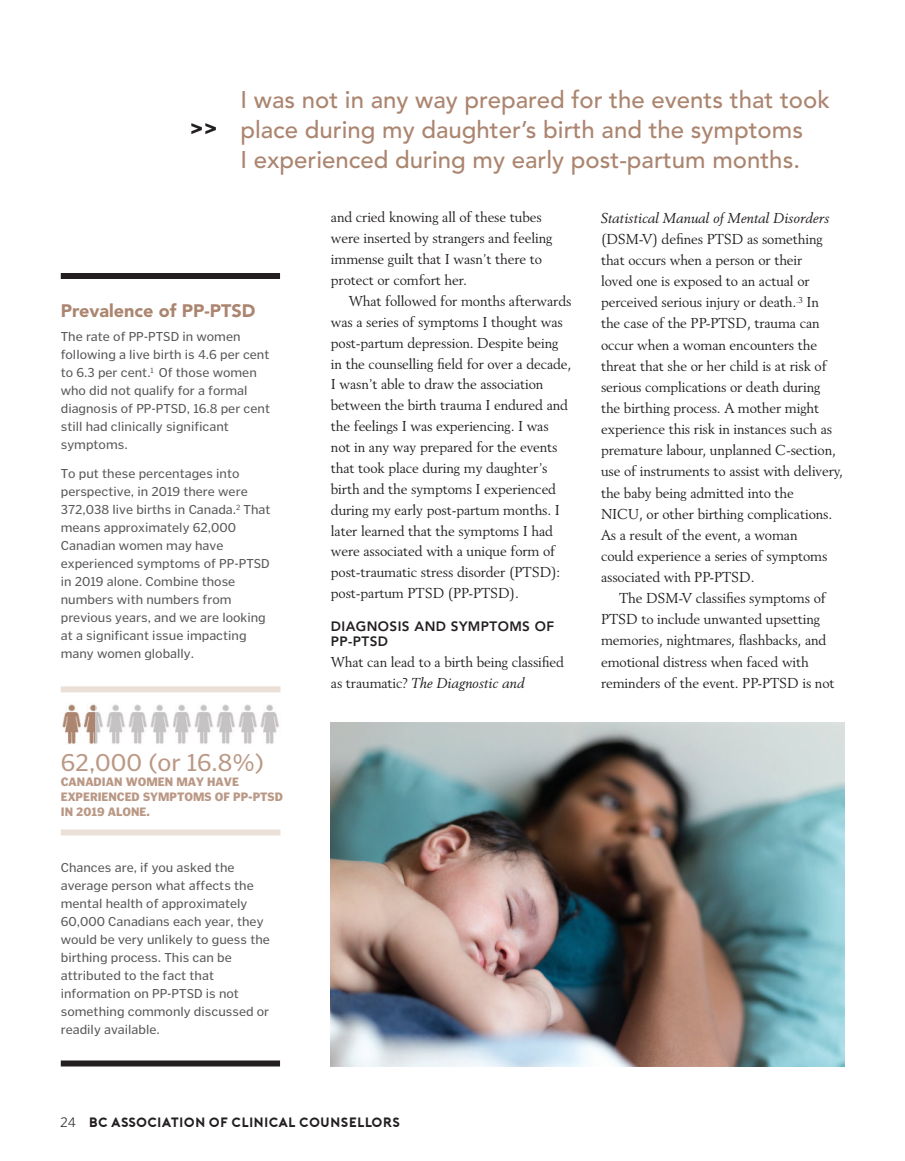
<style>
.page{position:relative;width:905px;height:1161px;background:#fff}
.page>*{position:absolute;margin:0;border:0;box-sizing:border-box;transform-origin:0 0}
.t1{font:500 24px/30px "Avenir";color:#ab856f}
.t2{font:24px "Poynter Text Sans";color:#ba9885}
.t3{font:900 21px "Avenir";color:#231f20}
.t4{font:900 18px "Avenir";color:#ab856f}
.t5{font:14.25px/21.1px "Revival 565 BT";letter-spacing:-.01em;color:#231f20}
.t6{font:italic 14.25px "Revival 565 BT";letter-spacing:-.01em;color:#231f20}
.t7{font:13.5px "Porter Bold DEMO";color:#231f20}
.t8{font:800 13.5px/15px "Avenir";letter-spacing:.03em;color:#231f20}
.t9{font:12.75px/18px "Poynter Text Sans";color:#57585a}
.t10{font:900 12px/15px "Poynter Text Sans";color:#ba9885}
.s1{font-style:italic}
.s2{font-family:"Poynter Text Sans";font-weight:300}
</style>
<div class="page">
<div style="left:61px;top:686px;width:219px;height:6px;background:#eae0d8"></div>
<img style="left:62px;top:704px;width:19px;height:40px">
<img style="left:173px;top:704px;width:18px;height:40px">
<img style="left:95px;top:705px;width:8px;height:39px">
<img style="left:194px;top:704px;width:19px;height:40px">
<img style="left:106px;top:704px;width:19px;height:40px">
<img style="left:216px;top:704px;width:19px;height:40px">
<img style="left:128px;top:704px;width:19px;height:40px">
<img style="left:238px;top:704px;width:19px;height:40px">
<img style="left:150px;top:704px;width:19px;height:40px">
<img style="left:260px;top:704px;width:19px;height:40px">
<div style="left:61px;top:829px;width:219px;height:6px;background:#eae0d8"></div>
<div style="left:61px;top:1060px;width:219px;height:6px;background:#231f20"></div>
<div style="left:61px;top:273px;width:219px;height:6px;background:#231f20"></div>
<img style="left:83px;top:704px;width:12px;height:40px">
<img style="left:331px;top:723px;width:513px;height:343px">
<h2 class="t3" style="left:190px;top:115px;width:29px">&gt;&gt;</h2>
<h1 class="t1" style="left:240px;top:86px;width:591px">I was not in any way prepared for the events that took place during my daughter’s birth and the symptoms<br>I experienced during my early post-partum months.</h1>
<p class="t4" style="left:61px;top:300px;width:196px">Prevalence of PP-PTSD</p>
<p class="t9" style="left:61px;top:328px;width:211px">The rate of PP-PTSD in women following a live birth is 4.6 per cent to 6.3 per cent.<sup>1</sup> Of those women who did not qualify for a formal diagnosis of PP-PTSD, 16.8 per cent still had clinically significant symptoms.</p>
<p class="t9" style="left:61px;top:464px;width:211px">To put these percentages into perspective, in 2019 there were<br>372,038 live births in Canada.<sup>2</sup> That means approximately 62,000<br>Canadian women may have experienced symptoms of PP-PTSD in 2019 alone. Combine those numbers with numbers from previous years, and we are looking at a significant issue impacting many women globally.</p>
<h1 class="t2" style="left:61px;top:749px;width:205px">62,000 (or 16.8%)</h1>
<p class="t10" style="left:61px;top:774px;width:224px">CANADIAN WOMEN MAY HAVE<br>EXPERIENCED SYMPTOMS OF PP-PTSD<br>IN 2019 ALONE.</p>
<p class="t9" style="left:61px;top:858px;width:211px">Chances are, if you asked the average person what affects the mental health of approximately<br>60,000 Canadians each year, they would be very unlikely to guess the birthing process. This can be attributed to the fact that information on PP-PTSD is not something commonly discussed or readily available.</p>
<p class="t5" style="left:331px;top:207px;width:223px">and cried knowing all of these tubes were inserted by strangers and feeling immense guilt that I wasn’t there to protect or comfort her.</p>
<p class="t5" style="left:331px;top:290px;width:242px;text-indent:18px">What followed for months afterwards was a series of symptoms I thought was post-partum depression. Despite being in the counselling field for over a decade, I wasn’t able to draw the association between the birth trauma I endured and the feelings I was experiencing. I was not in any way prepared for the events that took place during my daughter’s birth and the symptoms I experienced during my early post-partum months. I later learned that the symptoms I had were associated with a unique form of post-traumatic stress disorder (PTSD): post-partum PTSD (PP-PTSD).</p>
<p class="t8" style="left:331px;top:619px;width:225px">DIAGNOSIS AND SYMPTOMS OF<br>PP-PTSD</p>
<p class="t5" style="left:331px;top:651px;width:235px">What can lead to a birth being classified as traumatic? <span class="s1">The Diagnostic and</span></p>
<p class="t6" style="left:601px;top:209px;width:230px">Statistical Manual of Mental Disorders</p>
<p class="t5" style="left:601px;top:228px;width:243px">(DSM-V) defines PTSD as something that occurs when a person or their<br>loved one is exposed to an actual or perceived serious injury or death.<sup>.3</sup> In<br>the case of the PP-PTSD, trauma can occur when a woman encounters the threat that she or her child is at risk of serious complications or death during the birthing process. A mother might experience this risk in instances such as premature labour, unplanned C-section, use of instruments to assist with delivery, the baby being admitted into the<br>NICU, or other birthing complications.<br>As a result of the event, a woman<br>could experience a series of symptoms associated with PP-PTSD.</p>
<p class="t5" style="left:601px;top:587px;width:235px;text-indent:18px">The DSM-V classifies symptoms of PTSD to include unwanted upsetting memories, nightmares, flashbacks, and emotional distress when faced with reminders of the event. PP-PTSD is not</p>
<p class="t7" style="left:60px;top:1115px;width:342px"><span class="s2">24</span> BC ASSOCIATION OF CLINICAL COUNSELLORS</p>
</div>
